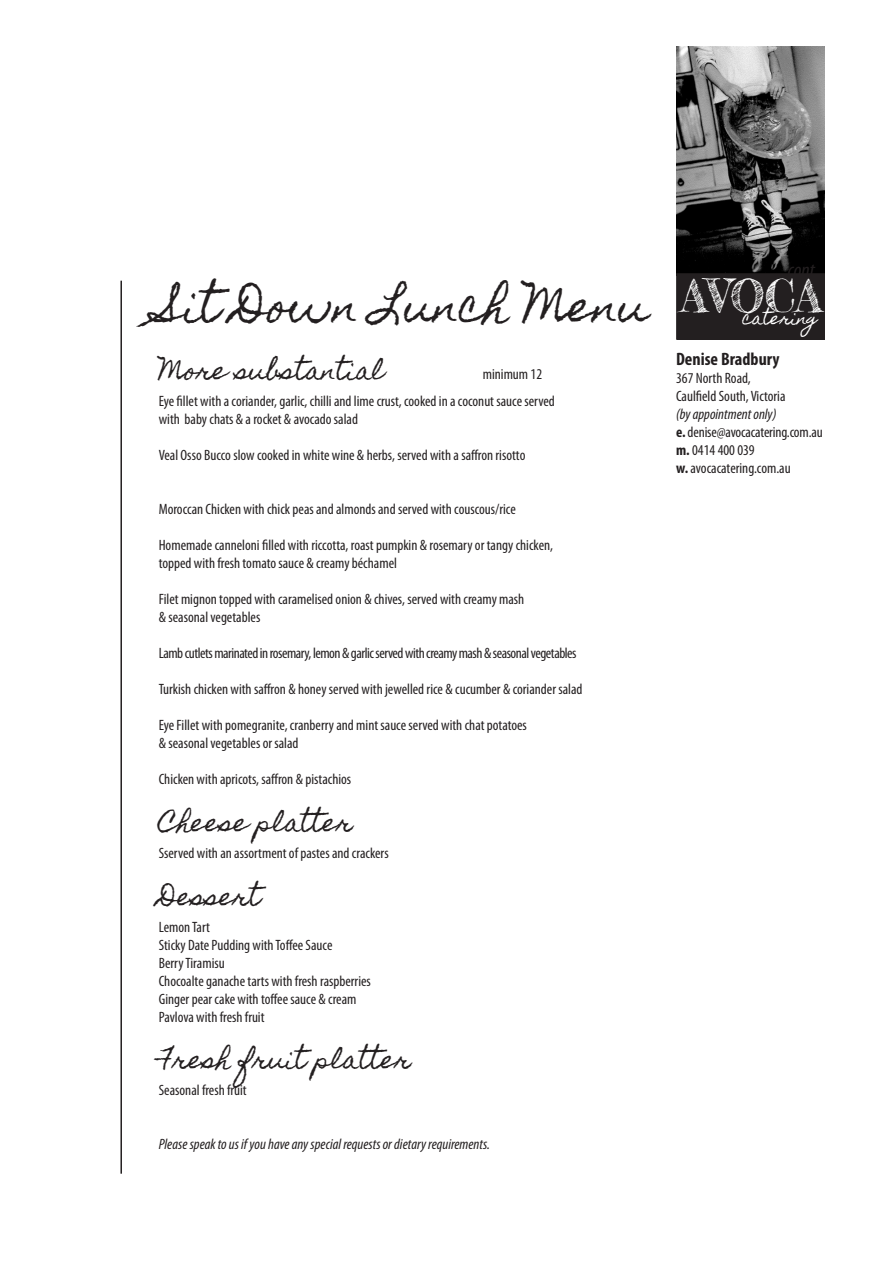
<style>
.page{position:relative;width:893px;height:1263px;background:#fff}
.page>*{position:absolute;margin:0;border:0;box-sizing:border-box;transform-origin:0 0}
.t1{font:42px "Homemade Apple";color:#231f20}
.t2{font:24px "Homemade Apple";color:#231f20}
.t3{font:italic condensed 21px "Myriad Pro";color:#231f20}
.t4{font:700 condensed 18px "Myriad Pro";color:#231f20}
.t5{font:16.5px "Homemade Apple";color:#fff}
.t6{font:condensed 15px/18px "Myriad Pro";color:#231f20}
.t7{font:condensed 15px "Myriad Pro";letter-spacing:-.03em;color:#231f20}
.t8{font:italic condensed 15px "Myriad Pro";color:#231f20}
.s1{font-family:"Comfortaa";font-style:normal;font-stretch:normal}
.s2{font-style:italic}
.s3{font-weight:700}
</style>
<div class="page">
<img style="left:676px;top:47px;width:149px;height:226px">
<div style="left:677px;top:274px;width:147px;height:65px;background:#231f20"></div>
<div style="left:676px;top:273px;width:149px;height:67px;border:2px solid #231f20"></div>
<hr style="left:120px;top:281px;width:2px;height:893px;background:#231f20">
<p class="t3" style="left:788px;top:258px;width:32px">cont<span class="s1">.</span></p>
<p class="t1" style="left:159px;top:282px;width:665px">Sit Down Lunch Menu <sup>AVOCA</sup></p>
<p class="t5" style="left:742px;top:309px;width:77px">catering</p>
<p class="t2" style="left:159px;top:356px;width:227px">More substantial</p>
<p class="t6" style="left:483px;top:365px;width:61px">minimum 12</p>
<p class="t6" style="left:159px;top:392px;width:398px">Eye fillet with a coriander, garlic, chilli and lime crust, cooked in a coconut sauce served</p>
<p class="t6" style="left:159px;top:410px;width:201px">with baby chats &amp; a rocket &amp; avocado salad</p>
<p class="t6" style="left:159px;top:446px;width:368px">Veal Osso Bucco slow cooked in white wine &amp; herbs, served with a saffron risotto</p>
<p class="t6" style="left:159px;top:500px;width:359px">Moroccan Chicken with chick peas and almonds and served with couscous/rice</p>
<p class="t6" style="left:159px;top:536px;width:396px">Homemade canneloni filled with riccotta, roast pumpkin &amp; rosemary or tangy chicken,</p>
<p class="t6" style="left:159px;top:554px;width:240px">topped with fresh tomato sauce &amp; creamy béchamel</p>
<p class="t6" style="left:159px;top:590px;width:367px">Filet mignon topped with caramelised onion &amp; chives, served with creamy mash</p>
<p class="t6" style="left:159px;top:608px;width:103px">&amp; seasonal vegetables</p>
<p class="t7" style="left:159px;top:644px;width:419px">Lamb cutlets marinated in rosemary, lemon &amp; garlic served with creamy mash &amp; seasonal vegetables</p>
<p class="t6" style="left:159px;top:680px;width:425px">Turkish chicken with saffron &amp; honey served with jewelled rice &amp; cucumber &amp; coriander salad</p>
<p class="t6" style="left:159px;top:716px;width:370px">Eye Fillet with pomegranite, cranberry and mint sauce served with chat potatoes</p>
<p class="t6" style="left:159px;top:734px;width:141px">&amp; seasonal vegetables or salad</p>
<p class="t6" style="left:159px;top:770px;width:194px">Chicken with apricots, saffron &amp; pistachios</p>
<p class="t2" style="left:159px;top:808px;width:196px">Cheese platter</p>
<p class="t6" style="left:159px;top:843px;width:231px">Sserved with an assortment of pastes and crackers</p>
<p class="t2" style="left:159px;top:882px;width:103px">Dessert</p>
<p class="t6" style="left:159px;top:917px;width:53px">Lemon Tart</p>
<p class="t6" style="left:159px;top:935px;width:175px">Sticky Date Pudding with Toffee Sauce</p>
<p class="t6" style="left:159px;top:953px;width:68px">Berry Tiramisu</p>
<p class="t6" style="left:159px;top:971px;width:214px">Chocoalte ganache tarts with fresh raspberries</p>
<p class="t6" style="left:159px;top:989px;width:199px">Ginger pear cake with toffee sauce &amp; cream</p>
<p class="t6" style="left:159px;top:1007px;width:107px">Pavlova with fresh fruit</p>
<p class="t2" style="left:159px;top:1046px;width:254px">Fresh fruit platter</p>
<p class="t6" style="left:159px;top:1081px;width:90px">Seasonal fresh fruit</p>
<p class="t8" style="left:159px;top:1135px;width:333px">Please speak to us if you have any special requests or dietary requirements.</p>
<p class="t4" style="left:676px;top:348px;width:105px">Denise Bradbury</p>
<p class="t6" style="left:676px;top:369px;width:111px">367 North Road,<br>Caulfield South, Victoria</p>
<p class="t6" style="left:676px;top:405px;width:148px"><span class="s2">(by appointment only)<br></span><span class="s3">e.</span> denise@avocacatering.com.au <span class="s3">m.</span> 0414 400 039<br><span class="s3">w.</span> avocacatering.com.au</p>
</div>
